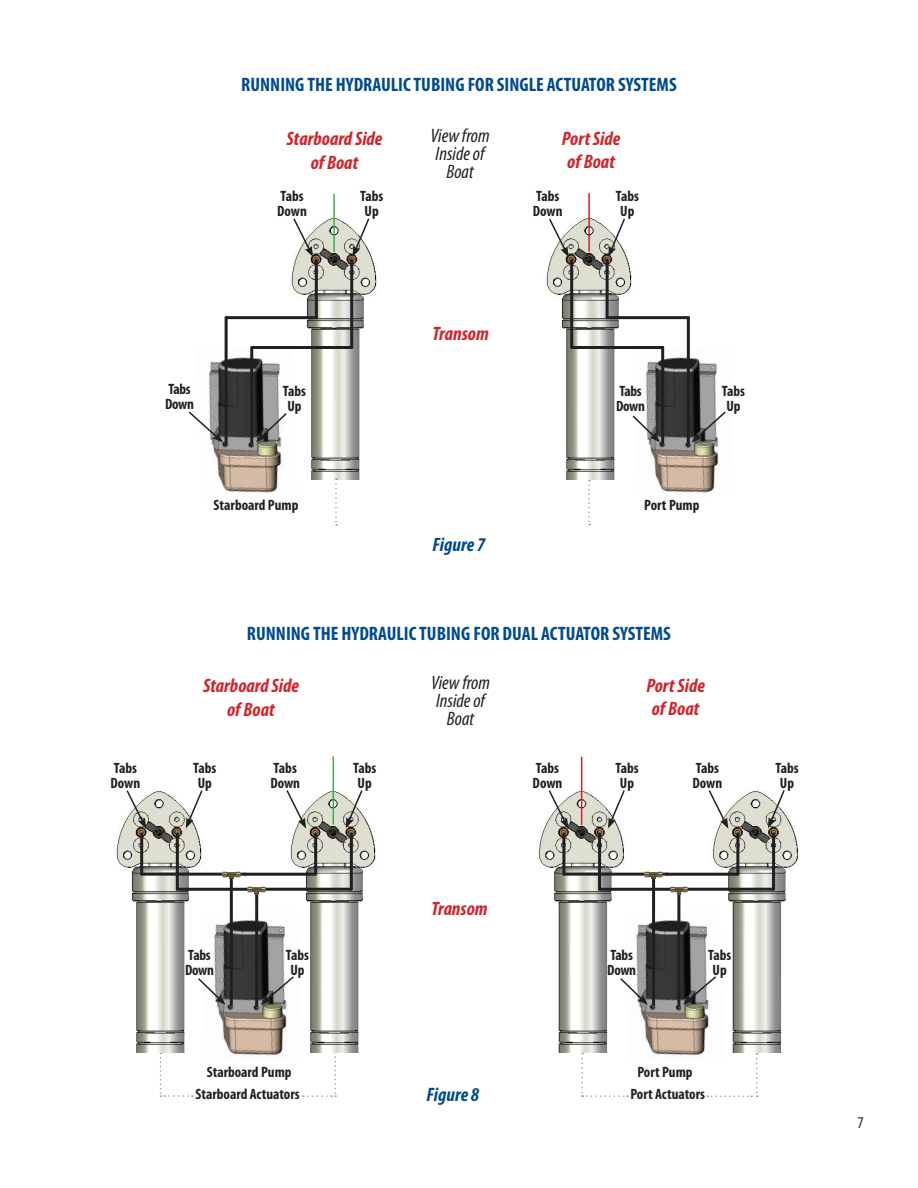
<style>
.page{position:relative;width:918px;height:1188px;background:#fff}
.page>*{position:absolute;margin:0;border:0;box-sizing:border-box;transform-origin:0 0}
.t1{font:700 condensed 19.5px "Myriad Pro";color:#004a8d}
.t2{font:italic 700 condensed 19.5px/23.4px "Myriad Pro";color:#d1232a;text-align:center}
.t3{font:italic condensed 19.5px/18px "Myriad Pro";color:#231f20;text-align:center}
.t4{font:italic 700 condensed 19.5px "Myriad Pro";color:#004a8d}
.t5{font:condensed 16.5px "Myriad Pro";color:#231f20}
.t6{font:700 condensed 15px/15px "Myriad Pro";color:#231f20;text-align:center}
.t7{font:700 condensed 15px/15px "Myriad Pro";letter-spacing:-.02em;color:#231f20}
</style>
<div class="page">
<img style="left:260px;top:218px;width:117px;height:261px">
<img style="left:209px;top:347px;width:88px;height:146px">
<svg style="left:292px;top:218px;width:21px;height:39px"></svg>
<svg style="left:353px;top:218px;width:18px;height:39px"></svg>
<img style="left:545px;top:218px;width:114px;height:261px">
<svg style="left:548px;top:218px;width:21px;height:39px"></svg>
<svg style="left:608px;top:218px;width:18px;height:39px"></svg>
<svg style="left:588px;top:480px;width:2px;height:45px"></svg>
<hr style="left:333px;top:194px;width:2px;height:58px;background:#40ae49">
<hr style="left:588px;top:193px;width:2px;height:59px;background:#d1232a">
<svg style="left:335px;top:479px;width:2px;height:47px"></svg>
<img style="left:634px;top:347px;width:85px;height:146px">
<hr style="left:570px;top:260px;width:3px;height:87px;background:#231f20">
<hr style="left:572px;top:346px;width:91px;height:3px;background:#231f20">
<hr style="left:606px;top:260px;width:3px;height:58px;background:#231f20">
<hr style="left:607px;top:316px;width:81px;height:3px;background:#231f20">
<hr style="left:687px;top:318px;width:3px;height:126px;background:#231f20">
<hr style="left:661px;top:347px;width:3px;height:96px;background:#231f20">
<svg style="left:691px;top:410px;width:35px;height:32px"></svg>
<svg style="left:631px;top:414px;width:29px;height:28px"></svg>
<hr style="left:350px;top:260px;width:3px;height:87px;background:#231f20">
<hr style="left:252px;top:346px;width:100px;height:3px;background:#231f20">
<hr style="left:315px;top:260px;width:3px;height:58px;background:#231f20">
<hr style="left:226px;top:316px;width:90px;height:3px;background:#231f20">
<hr style="left:225px;top:318px;width:3px;height:126px;background:#231f20">
<hr style="left:250px;top:348px;width:3px;height:96px;background:#231f20">
<svg style="left:188px;top:410px;width:35px;height:32px"></svg>
<svg style="left:256px;top:412px;width:32px;height:30px"></svg>
<svg style="left:160px;top:1053px;width:33px;height:44px"></svg>
<svg style="left:303px;top:1052px;width:33px;height:45px"></svg>
<svg style="left:581px;top:1053px;width:47px;height:44px"></svg>
<svg style="left:707px;top:1053px;width:51px;height:44px"></svg>
<img style="left:115px;top:791px;width:114px;height:261px">
<img style="left:259px;top:783px;width:117px;height:269px">
<hr style="left:140px;top:834px;width:3px;height:40px;background:#231f20">
<hr style="left:142px;top:873px;width:103px;height:3px;background:#231f20">
<hr style="left:176px;top:834px;width:3px;height:55px;background:#231f20">
<hr style="left:244px;top:873px;width:71px;height:3px;background:#231f20">
<img style="left:222px;top:870px;width:18px;height:9px">
<hr style="left:314px;top:834px;width:3px;height:40px;background:#231f20">
<hr style="left:248px;top:888px;width:103px;height:3px;background:#231f20">
<hr style="left:350px;top:834px;width:3px;height:55px;background:#231f20">
<hr style="left:177px;top:888px;width:74px;height:3px;background:#231f20">
<svg style="left:125px;top:790px;width:21px;height:39px"></svg>
<svg style="left:186px;top:790px;width:18px;height:38px"></svg>
<svg style="left:285px;top:789px;width:21px;height:40px"></svg>
<svg style="left:346px;top:788px;width:18px;height:40px"></svg>
<img style="left:202px;top:910px;width:100px;height:146px">
<hr style="left:230px;top:880px;width:3px;height:125px;background:#231f20">
<hr style="left:255px;top:893px;width:3px;height:113px;background:#231f20">
<svg style="left:196px;top:977px;width:29px;height:28px"></svg>
<svg style="left:261px;top:975px;width:35px;height:30px"></svg>
<img style="left:248px;top:885px;width:17px;height:9px">
<img style="left:537px;top:783px;width:114px;height:269px">
<img style="left:681px;top:791px;width:117px;height:261px">
<hr style="left:562px;top:834px;width:3px;height:40px;background:#231f20">
<hr style="left:564px;top:873px;width:103px;height:3px;background:#231f20">
<hr style="left:598px;top:834px;width:3px;height:55px;background:#231f20">
<hr style="left:667px;top:873px;width:71px;height:3px;background:#231f20">
<img style="left:645px;top:870px;width:17px;height:9px">
<hr style="left:736px;top:834px;width:3px;height:40px;background:#231f20">
<hr style="left:670px;top:888px;width:103px;height:3px;background:#231f20">
<hr style="left:772px;top:834px;width:3px;height:55px;background:#231f20">
<hr style="left:600px;top:888px;width:73px;height:3px;background:#231f20">
<svg style="left:547px;top:789px;width:21px;height:40px"></svg>
<svg style="left:608px;top:789px;width:18px;height:39px"></svg>
<svg style="left:707px;top:790px;width:21px;height:39px"></svg>
<svg style="left:768px;top:790px;width:18px;height:38px"></svg>
<img style="left:624px;top:910px;width:100px;height:151px">
<hr style="left:652px;top:880px;width:3px;height:125px;background:#231f20">
<hr style="left:677px;top:893px;width:3px;height:113px;background:#231f20">
<svg style="left:619px;top:977px;width:29px;height:28px"></svg>
<svg style="left:683px;top:975px;width:35px;height:30px"></svg>
<img style="left:670px;top:885px;width:18px;height:9px">
<hr style="left:581px;top:757px;width:1px;height:68px;background:#d1232a">
<hr style="left:333px;top:756px;width:1px;height:69px;background:#40ae49">
<p class="t1" style="left:241px;top:74px;width:437px">RUNNING THE HYDRAULIC TUBING FOR SINGLE ACTUATOR SYSTEMS</p>
<p class="t3" style="left:431px;top:127px;width:60px">View from<br>Inside of<br>Boat</p>
<p class="t2" style="left:287px;top:127px;width:97px">Starboard Side of Boat</p>
<p class="t2" style="left:562px;top:127px;width:60px;text-align:left">Port Side of Boat</p>
<p class="t6" style="left:277px;top:189px;width:31px;text-align:left">Tabs<br>Down</p>
<p class="t6" style="left:360px;top:189px;width:25px">Tabs<br>Up</p>
<p class="t6" style="left:533px;top:189px;width:31px;text-align:left">Tabs<br>Down</p>
<p class="t6" style="left:616px;top:189px;width:25px">Tabs<br>Up</p>
<p class="t7" style="left:165px;top:382px;width:30px">Tabs<br>Down</p>
<p class="t6" style="left:283px;top:383px;width:25px">Tabs<br>Up</p>
<p class="t2" style="left:433px;top:322px;width:58px">Transom</p>
<p class="t7" style="left:616px;top:384px;width:30px">Tabs<br>Down</p>
<p class="t6" style="left:722px;top:384px;width:25px">Tabs<br>Up</p>
<p class="t6" style="left:214px;top:497px;width:86px">Starboard Pump</p>
<p class="t4" style="left:433px;top:535px;width:54px">Figure 7</p>
<p class="t6" style="left:644px;top:497px;width:57px">Port Pump</p>
<p class="t1" style="left:247px;top:623px;width:426px">RUNNING THE HYDRAULIC TUBING FOR DUAL ACTUATOR SYSTEMS</p>
<p class="t3" style="left:431px;top:674px;width:60px">View from<br>Inside of<br>Boat</p>
<p class="t2" style="left:203px;top:675px;width:97px">Starboard Side of Boat</p>
<p class="t2" style="left:646px;top:674px;width:60px;text-align:left">Port Side of Boat</p>
<p class="t6" style="left:110px;top:760px;width:31px;text-align:left">Tabs<br>Down</p>
<p class="t6" style="left:193px;top:760px;width:25px">Tabs<br>Up</p>
<p class="t6" style="left:270px;top:760px;width:31px;text-align:left">Tabs<br>Down</p>
<p class="t6" style="left:353px;top:760px;width:25px">Tabs<br>Up</p>
<p class="t6" style="left:533px;top:760px;width:31px;text-align:left">Tabs<br>Down</p>
<p class="t6" style="left:615px;top:760px;width:25px">Tabs<br>Up</p>
<p class="t6" style="left:693px;top:760px;width:31px;text-align:left">Tabs<br>Down</p>
<p class="t6" style="left:775px;top:760px;width:25px">Tabs<br>Up</p>
<p class="t2" style="left:431px;top:897px;width:58px">Transom</p>
<p class="t7" style="left:185px;top:947px;width:30px">Tabs<br>Down</p>
<p class="t6" style="left:286px;top:947px;width:25px">Tabs<br>Up</p>
<p class="t7" style="left:607px;top:947px;width:30px">Tabs<br>Down</p>
<p class="t6" style="left:708px;top:947px;width:25px">Tabs<br>Up</p>
<p class="t6" style="left:207px;top:1065px;width:86px">Starboard Pump</p>
<p class="t6" style="left:195px;top:1087px;width:106px">Starboard Actuators</p>
<p class="t4" style="left:427px;top:1084px;width:54px">Figure 8</p>
<p class="t6" style="left:637px;top:1065px;width:57px">Port Pump</p>
<p class="t6" style="left:630px;top:1087px;width:76px">Port Actuators</p>
<p class="t5" style="left:858px;top:1112px;width:8px">7</p>
</div>
